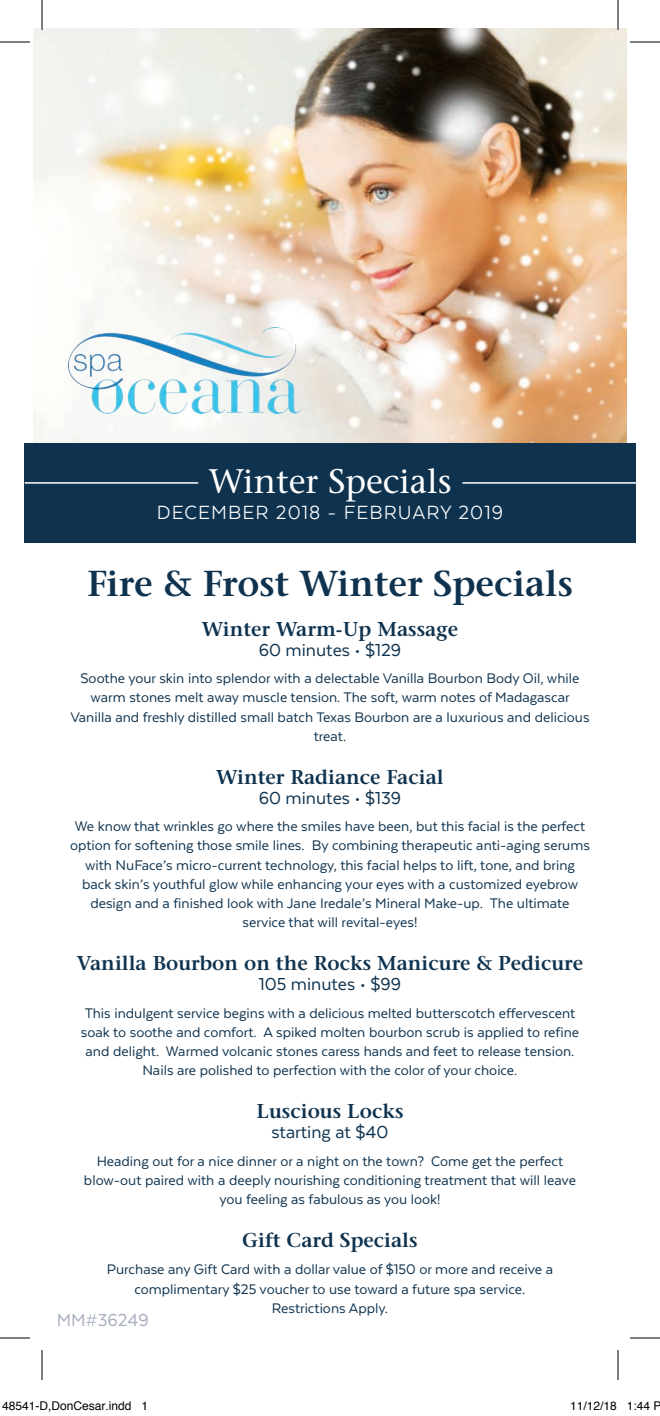
<style>
.page{position:relative;width:660px;height:1416px;background:#fff}
.page>*{position:absolute;margin:0;border:0;box-sizing:border-box;transform-origin:0 0}
.t1{font:600 36px "Stone Serif";color:#0f334f}
.t2{font:34px "Stone Serif";color:#fff}
.t3{font:22px "Texta";letter-spacing:.05em;color:#fff}
.t4{font:600 20px "Stone Serif";color:#0f334f}
.t5{font:20px "Texta";color:#0f334f}
.t6{font:20px "Texta";color:#a9afbf}
.t7{font:16px/19.2px "Texta";color:#0f334f;text-align:center}
.t8{font:12px "Helvetica";color:#000}
</style>
<div class="page">
<img style="left:33px;top:29px;width:594px;height:414px">
<div style="left:24px;top:443px;width:612px;height:99px;background:#0f334f"></div>
<hr style="left:25px;top:482px;width:173px;height:2px;background:#fff">
<hr style="left:462px;top:482px;width:174px;height:2px;background:#fff">
<img style="left:69px;top:327px;width:233px;height:86px">
<hr style="left:41px;top:0;width:2px;height:30px;background:#fff">
<hr style="left:617px;top:0;width:2px;height:30px;background:#fff">
<hr style="left:0;top:42px;width:30px;height:1px;background:#000">
<hr style="left:630px;top:42px;width:30px;height:1px;background:#000">
<hr style="left:0;top:1338px;width:30px;height:1px;background:#000">
<hr style="left:630px;top:1338px;width:30px;height:1px;background:#000">
<hr style="left:42px;top:0;width:1px;height:30px;background:#000">
<hr style="left:42px;top:1350px;width:1px;height:30px;background:#000">
<hr style="left:618px;top:0;width:1px;height:30px;background:#000">
<hr style="left:618px;top:1350px;width:1px;height:30px;background:#000">
<h2 class="t2" style="left:208px;top:460px;width:245px">Winter Specials</h2>
<h3 class="t3" style="left:157px;top:502px;width:348px">DECEMBER 2018 - FEBRUARY 2019</h3>
<h1 class="t1" style="left:87px;top:561px;width:488px">Fire &amp; Frost Winter Specials</h1>
<p class="t4" style="left:202px;top:617px;width:258px">Winter Warm-Up Massage</p>
<p class="t5" style="left:259px;top:640px;width:144px">60 minutes • $129</p>
<p class="t7" style="left:70px;top:669px;width:521px">Soothe your skin into splendor with a delectable Vanilla Bourbon Body Oil, while warm stones melt away muscle tension. The soft, warm notes of Madagascar Vanilla and freshly distilled small batch Texas Bourbon are a luxurious and delicious treat.</p>
<p class="t4" style="left:216px;top:765px;width:229px">Winter Radiance Facial</p>
<p class="t5" style="left:259px;top:788px;width:144px">60 minutes • $139</p>
<p class="t7" style="left:70px;top:817px;width:521px">We know that wrinkles go where the smiles have been, but this facial is the perfect option for softening those smile lines. By combining therapeutic anti-aging serums with NuFace’s micro-current technology, this facial helps to lift, tone, and bring back skin’s youthful glow while enhancing your eyes with a customized eyebrow design and a finished look with Jane Iredale’s Mineral Make-up. The ultimate service that will revital-eyes!</p>
<p class="t4" style="left:77px;top:951px;width:508px">Vanilla Bourbon on the Rocks Manicure &amp; Pedicure</p>
<p class="t5" style="left:259px;top:974px;width:144px">105 minutes • $99</p>
<p class="t7" style="left:81px;top:1003px;width:500px">This indulgent service begins with a delicious melted butterscotch effervescent soak to soothe and comfort. A spiked molten bourbon scrub is applied to refine and delight. Warmed volcanic stones caress hands and feet to release tension.<br>Nails are polished to perfection with the color of your choice.</p>
<p class="t4" style="left:256px;top:1099px;width:149px">Luscious Locks</p>
<p class="t5" style="left:271px;top:1122px;width:119px">starting at $40</p>
<p class="t7" style="left:84px;top:1151px;width:494px">Heading out for a nice dinner or a night on the town? Come get the perfect blow-out paired with a deeply nourishing conditioning treatment that will leave you feeling as fabulous as you look!</p>
<p class="t4" style="left:242px;top:1228px;width:177px">Gift Card Specials</p>
<p class="t7" style="left:107px;top:1260px;width:448px">Purchase any Gift Card with a dollar value of $150 or more and receive a complimentary $25 voucher to use toward a future spa service.<br>Restrictions Apply.</p>
<p class="t6" style="left:57px;top:1309px;width:94px">MM#36249</p>
<p class="t8" style="left:2px;top:1397px;width:148px">48541-D,DonCesar.indd 1</p>
<p class="t8" style="left:570px;top:1397px;width:93px">11/12/18 1:44 P</p>
</div>
